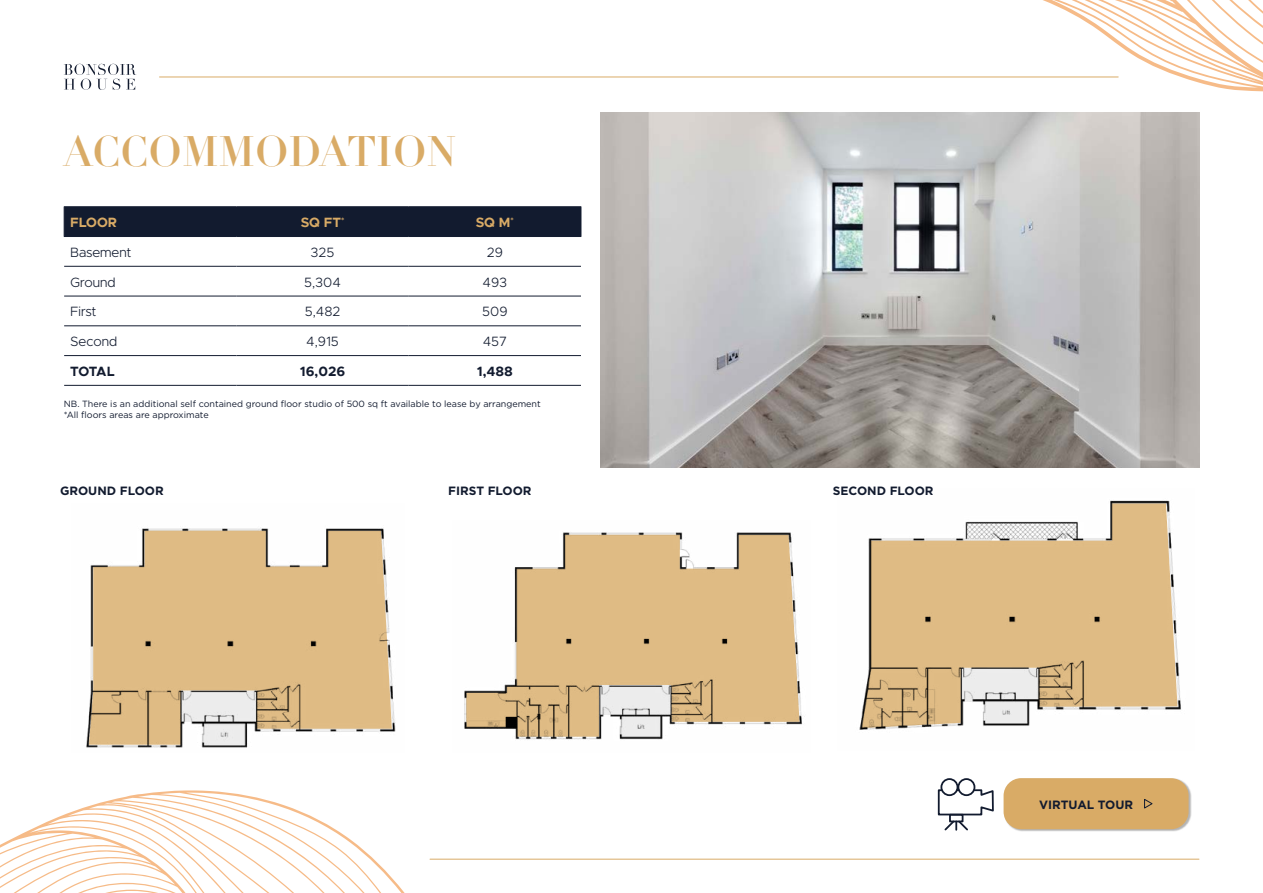
<style>
.page{position:relative;width:1263px;height:893px;background:#fff}
.page>*{position:absolute;margin:0;border:0;box-sizing:border-box;transform-origin:0 0}
.t1{font:42px "Didot LT Pro Headline";color:#d9ab66}
.t2{font:300 13.5px "Metropolis";color:#121b2f}
.t3{font:700 13.5px "Metropolis";color:#121b2f}
.t4{font:700 13.5px "Metropolis";color:#d9ab66}
.t5{font:700 12px "Gotham";color:#121b2f}
.t6{font:9px/10.8px "Gotham";color:#121b2f}
</style>
<div class="page">
<hr style="left:64px;top:206px;width:172px;height:1px;background:#121b2f">
<hr style="left:236px;top:206px;width:173px;height:1px;background:#121b2f">
<hr style="left:409px;top:206px;width:172px;height:1px;background:#121b2f">
<div style="left:64px;top:207px;width:518px;height:30px;background:#121b2f"></div>
<hr style="left:64px;top:236px;width:172px;height:1px;background:#121b2f">
<hr style="left:236px;top:236px;width:173px;height:1px;background:#121b2f">
<hr style="left:409px;top:236px;width:172px;height:1px;background:#121b2f">
<hr style="left:64px;top:266px;width:172px;height:1px;background:#121b2f">
<hr style="left:236px;top:266px;width:173px;height:1px;background:#121b2f">
<hr style="left:409px;top:266px;width:172px;height:1px;background:#121b2f">
<hr style="left:236px;top:296px;width:173px;height:1px;background:#121b2f">
<hr style="left:409px;top:296px;width:172px;height:1px;background:#121b2f">
<hr style="left:236px;top:325px;width:173px;height:1px;background:#121b2f">
<hr style="left:409px;top:325px;width:172px;height:1px;background:#121b2f">
<hr style="left:64px;top:296px;width:172px;height:1px;background:#121b2f">
<hr style="left:64px;top:325px;width:172px;height:1px;background:#121b2f">
<hr style="left:64px;top:355px;width:172px;height:1px;background:#121b2f">
<hr style="left:236px;top:355px;width:173px;height:1px;background:#121b2f">
<hr style="left:409px;top:355px;width:172px;height:1px;background:#121b2f">
<hr style="left:64px;top:385px;width:172px;height:1px;background:#121b2f">
<hr style="left:236px;top:385px;width:173px;height:1px;background:#121b2f">
<hr style="left:409px;top:385px;width:172px;height:1px;background:#121b2f">
<svg style="left:0;top:790px;width:269px;height:103px"></svg>
<svg style="left:1042px;top:0;width:221px;height:91px"></svg>
<svg style="left:64px;top:64px;width:72px;height:26px"></svg>
<hr style="left:159px;top:77px;width:959px;height:1px;background:#d9ab66">
<hr style="left:430px;top:859px;width:769px;height:1px;background:#d9ab66">
<img style="left:86px;top:528px;width:310px;height:220px">
<img style="left:859px;top:500px;width:322px;height:230px">
<img style="left:464px;top:532px;width:341px;height:208px">
<div style="left:1004px;top:778px;width:187px;height:54px;background:#000;opacity:.3"></div>
<div style="left:1003px;top:778px;width:185px;height:51px;background:#d9ab66;border-radius:18px"></div>
<svg style="left:1144px;top:799px;width:9px;height:10px"></svg>
<img style="left:600px;top:112px;width:599px;height:356px">
<div style="left:940px;top:778px;width:18px;height:18px;border:2px solid #121b2f;border-radius:50%"></div>
<div style="left:957px;top:778px;width:18px;height:18px;border:2px solid #121b2f;border-radius:50%"></div>
<svg style="left:937px;top:788px;width:57px;height:43px"></svg>
<h1 class="t1" style="left:64px;top:126px;width:394px">ACCOMMODATION</h1>
<h2 class="t4" style="left:70px;top:214px;width:49px">FLOOR</h2>
<h2 class="t4" style="left:301px;top:214px;width:45px">SQ FT<sup>*</sup></h2>
<h2 class="t4" style="left:476px;top:214px;width:39px">SQ M<sup>*</sup></h2>
<h2 class="t2" style="left:70px;top:244px;width:63px">Basement</h2>
<h2 class="t2" style="left:311px;top:244px;width:25px">325</h2>
<h2 class="t2" style="left:487px;top:244px;width:18px">29</h2>
<h2 class="t2" style="left:70px;top:273px;width:47px">Ground</h2>
<h2 class="t2" style="left:304px;top:273px;width:38px">5,304</h2>
<h2 class="t2" style="left:482px;top:273px;width:26px">493</h2>
<h2 class="t2" style="left:70px;top:303px;width:28px">First</h2>
<h2 class="t2" style="left:305px;top:303px;width:37px">5,482</h2>
<h2 class="t2" style="left:482px;top:303px;width:27px">509</h2>
<h2 class="t2" style="left:70px;top:333px;width:48px">Second</h2>
<h2 class="t2" style="left:306px;top:333px;width:34px">4,915</h2>
<h2 class="t2" style="left:483px;top:333px;width:26px">457</h2>
<h2 class="t3" style="left:70px;top:363px;width:46px">TOTAL</h2>
<h2 class="t3" style="left:300px;top:363px;width:47px">16,026</h2>
<h2 class="t3" style="left:477px;top:363px;width:38px">1,488</h2>
<p class="t6" style="left:64px;top:398px;width:478px">NB. There is an additional self contained ground floor studio of 500 sq ft available to lease by arrangement *All floors areas are approximate</p>
<h3 class="t5" style="left:60px;top:483px;width:105px">GROUND FLOOR</h3>
<h3 class="t5" style="left:448px;top:483px;width:85px">FIRST FLOOR</h3>
<h3 class="t5" style="left:833px;top:483px;width:102px">SECOND FLOOR</h3>
<h3 class="t5" style="left:1039px;top:796px;width:96px">VIRTUAL TOUR</h3>
</div>
